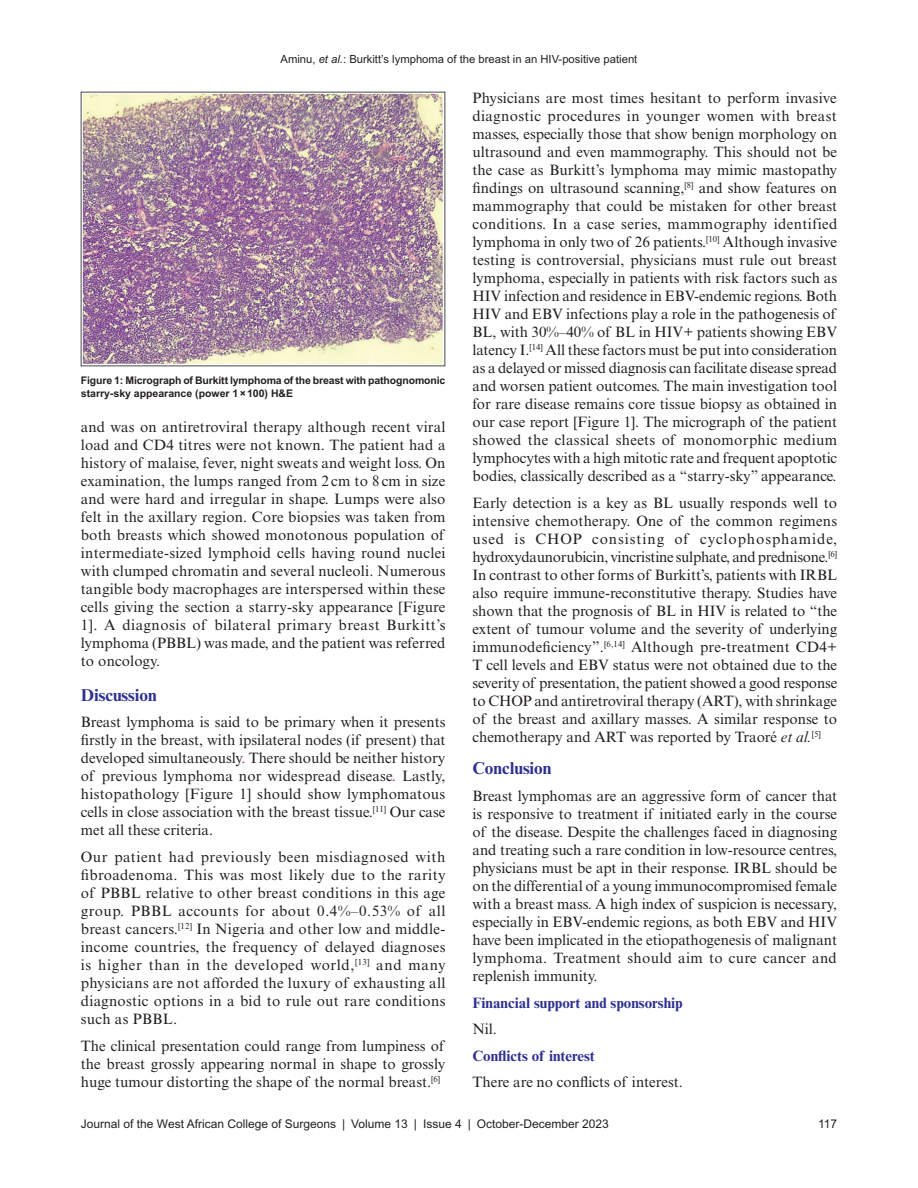
<style>
.page{position:relative;width:918px;height:1188px;background:#fff}
.page>*{position:absolute;margin:0;border:0;box-sizing:border-box;transform-origin:0 0}
.t1{font:700 17.25px "Times New Roman MT Std";color:#2e3092}
.t2{font:15px/18px "Times New Roman MT Std";color:#231f20;text-align:justify}
.t3{font:700 15px "Times New Roman MT Std";color:#2e3092}
.t4{font:12px "Arial MT Std";color:#231f20}
.t5{font:11.25px "Arial MT Std";color:#231f20}
.t6{font:700 10.5px/13.5px "Arial MT Std";letter-spacing:-.01em;color:#231f20}
.s1{font-style:italic}
.s2{color:#ed028c}
</style>
<div class="page">
<img style="left:81px;top:92px;width:365px;height:275px">
<p class="t5" style="left:281px;top:52px;width:358px">Aminu, <span class="s1">et al.</span>: Burkitt’s lymphoma of the breast in an HIV-positive patient</p>
<p class="t6" style="left:81px;top:373px;width:366px">Figure 1: Micrograph of Burkitt lymphoma of the breast with pathognomonic starry-sky appearance (power 1×100) H&amp;E</p>
<p class="t2" style="left:81px;top:417px;width:366px">and was on antiretroviral therapy although recent viral load and CD4 titres were not known. The patient had a history of malaise, fever, night sweats and weight loss. On examination, the lumps ranged from 2 cm to 8 cm in size and were hard and irregular in shape. Lumps were also felt in the axillary region. Core biopsies was taken from both breasts which showed monotonous population of intermediate-sized lymphoid cells having round nuclei with clumped chromatin and several nucleoli. Numerous tangible body macrophages are interspersed within these cells giving the section a starry-sky appearance [Figure 1]. A diagnosis of bilateral primary breast Burkitt’s lymphoma (PBBL) was made, and the patient was referred to oncology.</p>
<p class="t1" style="left:81px;top:684px;width:78px">Discussion</p>
<p class="t2" style="left:81px;top:713px;width:366px">Breast lymphoma is said to be primary when it presents firstly in the breast, with ipsilateral nodes (if present) that developed simultaneously<span class="s2">.</span> There should be neither history of previous lymphoma nor widespread disease<span class="s2">.</span> Lastly, histopathology [Figure 1] should show lymphomatous cells in close association with the breast tissue.<sup>[11]</sup> Our case met all these criteria.</p>
<p class="t2" style="left:81px;top:848px;width:366px">Our patient had previously been misdiagnosed with fibroadenoma. This was most likely due to the rarity of PBBL relative to other breast conditions in this age group. PBBL accounts for about 0.4%–0.53% of all breast cancers.<sup>[12]</sup> In Nigeria and other low and middle&shy;income countries, the frequency of delayed diagnoses is higher than in the developed world,<sup>[13]</sup> and many physicians are not afforded the luxury of exhausting all diagnostic options in a bid to rule out rare conditions such as PBBL.</p>
<p class="t2" style="left:81px;top:1037px;width:366px">The clinical presentation could range from lumpiness of the breast grossly appearing normal in shape to grossly huge tumour distorting the shape of the normal breast.<sup>[6]</sup></p>
<p class="t2" style="left:472px;top:89px;width:366px">Physicians are most times hesitant to perform invasive diagnostic procedures in younger women with breast masses, especially those that show benign morphology on ultrasound and even mammography. This should not be the case as Burkitt’s lymphoma may mimic mastopathy findings on ultrasound scanning,<sup>[8]</sup> and show features on mammography that could be mistaken for other breast conditions. In a case series, mammography identified lymphoma in only two of 26 patients.<sup>[10]</sup> Although invasive testing is controversial, physicians must rule out breast lymphoma, especially in patients with risk factors such as HIV infection and residence in EBV-endemic regions. Both HIV and EBV infections play a role in the pathogenesis of BL, with 30%–40% of BL in HIV+ patients showing EBV latency I.<sup>[14]</sup> All these factors must be put into consideration as a delayed or missed diagnosis can facilitate disease spread and worsen patient outcomes. The main investigation tool for rare disease remains core tissue biopsy as obtained in our case report [Figure 1]. The micrograph of the patient showed the classical sheets of monomorphic medium lymphocytes with a high mitotic rate and frequent apoptotic bodies, classically described as a “starry-sky” appearance.</p>
<p class="t2" style="left:472px;top:494px;width:366px">Early detection is a key as BL usually responds well to intensive chemotherapy. One of the common regimens used is CHOP consisting of cyclophosphamide, hydroxydaunorubicin, vincristine sulphate, and prednisone.<sup>[6] </sup>In contrast to other forms of Burkitt’s, patients with IRBL also require immune-reconstitutive therapy. Studies have shown that the prognosis of BL in HIV is related to “the extent of tumour volume and the severity of underlying immunodeficiency”.<sup>[6,14]</sup> Although pre-treatment CD4+ T cell levels and EBV status were not obtained due to the severity of presentation, the patient showed a good response to CHOP and antiretroviral therapy (ART), with shrinkage of the breast and axillary masses. A similar response to chemotherapy and ART was reported by Traoré <span class="s1">et al.</span><sup>[5]</sup></p>
<p class="t1" style="left:472px;top:758px;width:81px">Conclusion</p>
<p class="t2" style="left:472px;top:787px;width:366px">Breast lymphomas are an aggressive form of cancer that is responsive to treatment if initiated early in the course of the disease. Despite the challenges faced in diagnosing and treating such a rare condition in low-resource centres, physicians must be apt in their response. IRBL should be on the differential of a young immunocompromised female with a breast mass. A high index of suspicion is necessary, especially in EBV-endemic regions, as both EBV and HIV have been implicated in the etiopathogenesis of malignant lymphoma. Treatment should aim to cure cancer and replenish immunity.</p>
<p class="t3" style="left:472px;top:993px;width:212px">Financial support and sponsorship</p>
<p class="t2" style="left:472px;top:1020px;width:26px">Nil.</p>
<p class="t3" style="left:472px;top:1046px;width:124px">Conflicts of interest</p>
<p class="t2" style="left:472px;top:1072px;width:212px">There are no conflicts of interest.</p>
<p class="t4" style="left:81px;top:1117px;width:530px">Journal of the West African College of Surgeons | Volume 13 | Issue 4 | October-December 2023</p>
<p class="t4" style="left:818px;top:1117px;width:21px">117</p>
</div>
